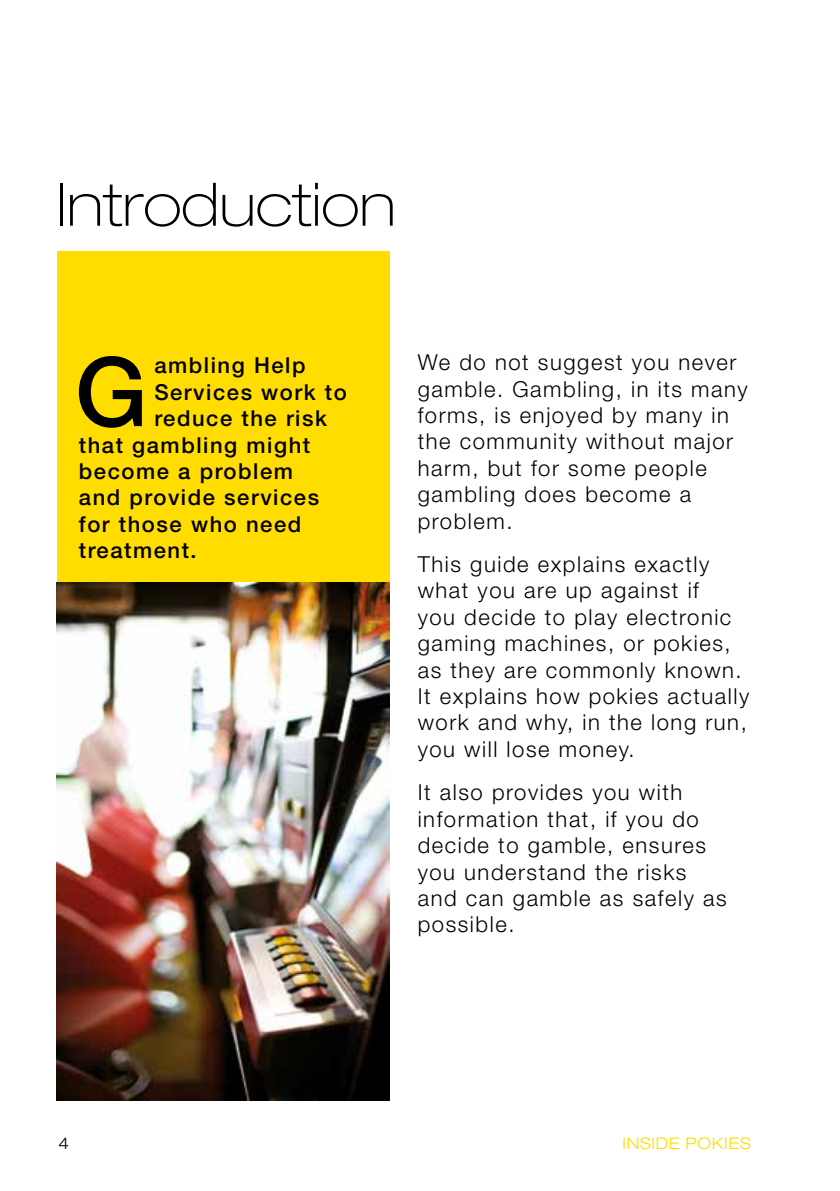
<style>
.page{position:relative;width:840px;height:1191px;background:#fff}
.page>*{position:absolute;margin:0;border:0;box-sizing:border-box;transform-origin:0 0}
.t1{font:500 96px "Helvetica Neue";color:#000}
.t2{font:100 expanded 60px "Helvetica Neue";color:#000}
.t3{font:300 22px/26.4px "Helvetica Neue";letter-spacing:.07em;color:#000}
.t4{font:500 22px "Helvetica Neue";letter-spacing:.07em;color:#000}
.t5{font:300 expanded 16px "Helvetica Neue";letter-spacing:.04em;color:#fd0}
.t6{font:300 expanded 16px "Helvetica Neue";color:#000}
</style>
<div class="page">
<div style="left:57px;top:251px;width:332px;height:331px;background:#fd0"></div>
<img style="left:57px;top:582px;width:332px;height:518px">
<h2 class="t2" style="left:57px;top:169px;width:340px">Introduction</h2>
<h1 class="t1" style="left:75px;top:335px;width:74px">G</h1>
<p class="t4" style="left:154px;top:352px;width:153px">ambling Help</p>
<p class="t4" style="left:154px;top:379px;width:194px">Services work to</p>
<p class="t4" style="left:154px;top:405px;width:174px">reduce the risk</p>
<p class="t4" style="left:79px;top:431px;width:233px">that gambling might</p>
<p class="t4" style="left:79px;top:458px;width:215px">become a problem</p>
<p class="t4" style="left:79px;top:484px;width:242px">and provide services</p>
<p class="t4" style="left:79px;top:511px;width:224px">for those who need</p>
<p class="t4" style="left:79px;top:537px;width:119px">treatment.</p>
<p class="t3" style="left:417px;top:348px;width:331px">We do not suggest you never gamble. Gambling, in its many forms, is enjoyed by many in the community without major harm, but for some people gambling does become a problem.</p>
<p class="t3" style="left:417px;top:550px;width:333px">This guide explains exactly what you are up against if<br>you decide to play electronic gaming machines, or pokies, as they are commonly known.<br>It explains how pokies actually work and why, in the long run, you will lose money.</p>
<p class="t3" style="left:417px;top:778px;width:310px">It also provides you with information that, if you do decide to gamble, ensures you understand the risks and can gamble as safely as possible.</p>
<p class="t6" style="left:58px;top:1133px;width:12px">4</p>
<p class="t5" style="left:622px;top:1133px;width:130px">INSIDE POKIES</p>
</div>
